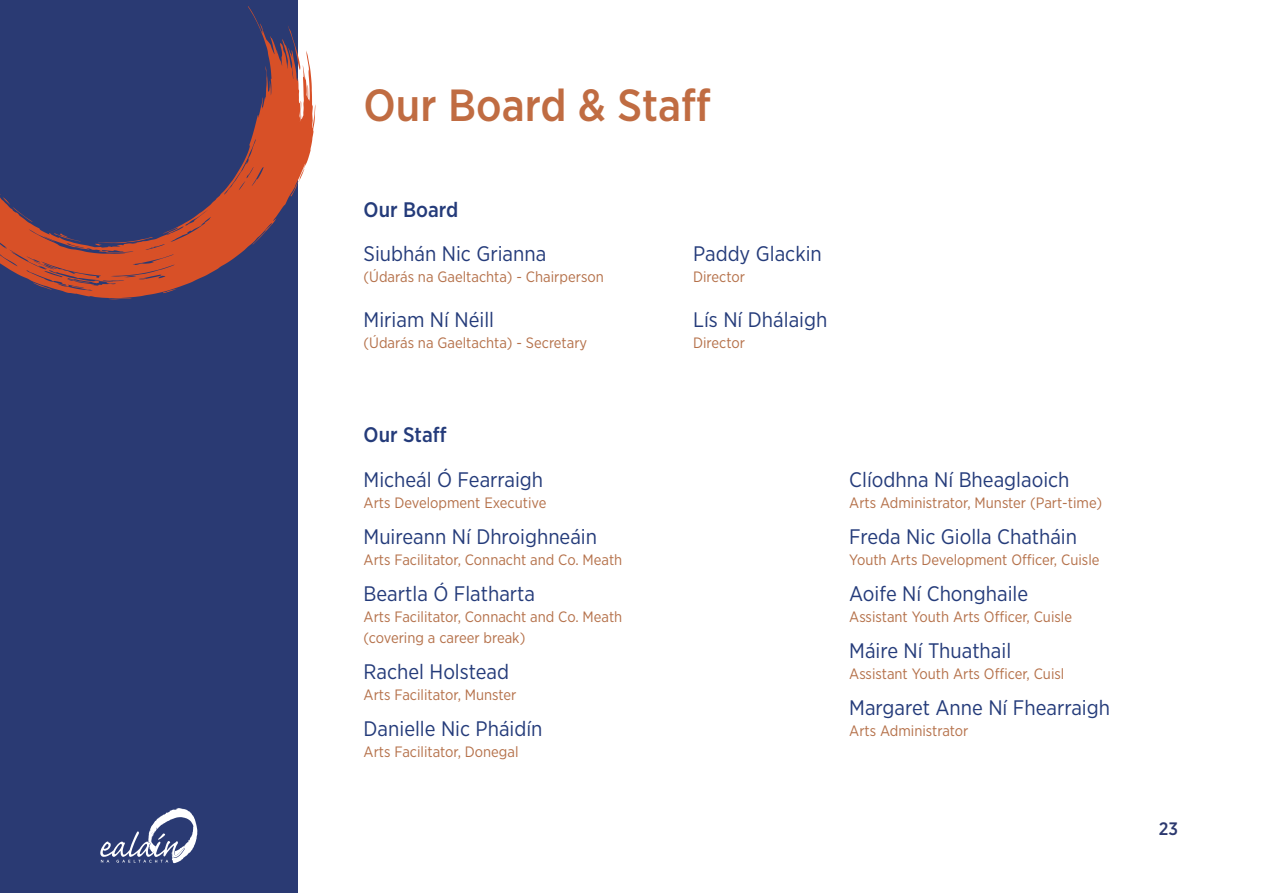
<style>
.page{position:relative;width:1263px;height:893px;background:#fff}
.page>*{position:absolute;margin:0;border:0;box-sizing:border-box;transform-origin:0 0}
.t1{font:500 45px "Gotham Narrow";color:#c06c42}
.t2{font:21px "Gotham Narrow";color:#243b7a}
.t3{font:500 21px "Gotham Narrow";color:#243b7a}
.t4{font:500 18px "Gotham Narrow";color:#2c396f}
.t5{font:15px/21px "Gotham Narrow";color:#b5714a}
</style>
<div class="page">
<div style="left:0;top:0;width:298px;height:893px;background:#2a3a73"></div>
<svg style="left:100px;top:808px;width:97px;height:55px"></svg>
<svg style="left:0;top:6px;width:315px;height:292px"></svg>
<svg style="left:288px;top:25px;width:12px;height:45px"></svg>
<svg style="left:33px;top:283px;width:19px;height:7px"></svg>
<svg style="left:53px;top:233px;width:28px;height:8px"></svg>
<svg style="left:290px;top:180px;width:9px;height:17px"></svg>
<svg style="left:109px;top:298px;width:23px;height:1px"></svg>
<svg style="left:3px;top:197px;width:30px;height:25px"></svg>
<svg style="left:163px;top:289px;width:14px;height:4px"></svg>
<svg style="left:95px;top:237px;width:58px;height:9px"></svg>
<h1 class="t1" style="left:364px;top:77px;width:349px">Our Board &amp; Staff</h1>
<h2 class="t3" style="left:364px;top:196px;width:96px">Our Board</h2>
<h2 class="t2" style="left:364px;top:241px;width:184px">Siubhán Nic Grianna</h2>
<p class="t5" style="left:364px;top:266px;width:242px">(Údarás na Gaeltachta) - Chairperson</p>
<h2 class="t2" style="left:364px;top:307px;width:132px">Miriam Ní Néill</h2>
<p class="t5" style="left:364px;top:332px;width:225px">(Údarás na Gaeltachta) - Secretary</p>
<h2 class="t3" style="left:364px;top:421px;width:85px">Our Staff</h2>
<h2 class="t2" style="left:364px;top:466px;width:181px">Micheál Ó Fearraigh</h2>
<p class="t5" style="left:364px;top:491px;width:184px">Arts Development Executive</p>
<h2 class="t2" style="left:364px;top:523px;width:235px">Muireann Ní Dhroighneáin</h2>
<p class="t5" style="left:364px;top:548px;width:260px">Arts Facilitator, Connacht and Co. Meath</p>
<h2 class="t2" style="left:364px;top:580px;width:173px">Beartla Ó Flatharta</h2>
<p class="t5" style="left:364px;top:605px;width:260px">Arts Facilitator, Connacht and Co. Meath (covering a career break)</p>
<h2 class="t2" style="left:364px;top:658px;width:147px">Rachel Holstead</h2>
<p class="t5" style="left:364px;top:683px;width:154px">Arts Facilitator, Munster</p>
<h2 class="t2" style="left:364px;top:715px;width:180px">Danielle Nic Pháidín</h2>
<p class="t5" style="left:364px;top:740px;width:156px">Arts Facilitator, Donegal</p>
<h2 class="t2" style="left:693px;top:241px;width:130px">Paddy Glackin</h2>
<p class="t5" style="left:693px;top:266px;width:53px">Director</p>
<h2 class="t2" style="left:693px;top:307px;width:136px">Lís Ní Dhálaigh</h2>
<p class="t5" style="left:693px;top:332px;width:53px">Director</p>
<h2 class="t2" style="left:849px;top:466px;width:222px">Clíodhna Ní Bheaglaoich</h2>
<p class="t5" style="left:849px;top:491px;width:254px">Arts Administrator, Munster (Part-time)</p>
<h2 class="t2" style="left:849px;top:523px;width:229px">Freda Nic Giolla Chatháin</h2>
<p class="t5" style="left:849px;top:548px;width:252px">Youth Arts Development Officer, Cuisle</p>
<h2 class="t2" style="left:849px;top:580px;width:180px">Aoife Ní Chonghaile</h2>
<p class="t5" style="left:849px;top:605px;width:224px">Assistant Youth Arts Officer, Cuisle</p>
<h2 class="t2" style="left:849px;top:637px;width:163px">Máire Ní Thuathail</h2>
<p class="t5" style="left:849px;top:662px;width:217px">Assistant Youth Arts Officer, Cuisl</p>
<h2 class="t2" style="left:849px;top:694px;width:262px">Margaret Anne Ní Fhearraigh</h2>
<p class="t5" style="left:849px;top:719px;width:121px">Arts Administrator</p>
<p class="t4" style="left:1159px;top:817px;width:21px">23</p>
</div>
